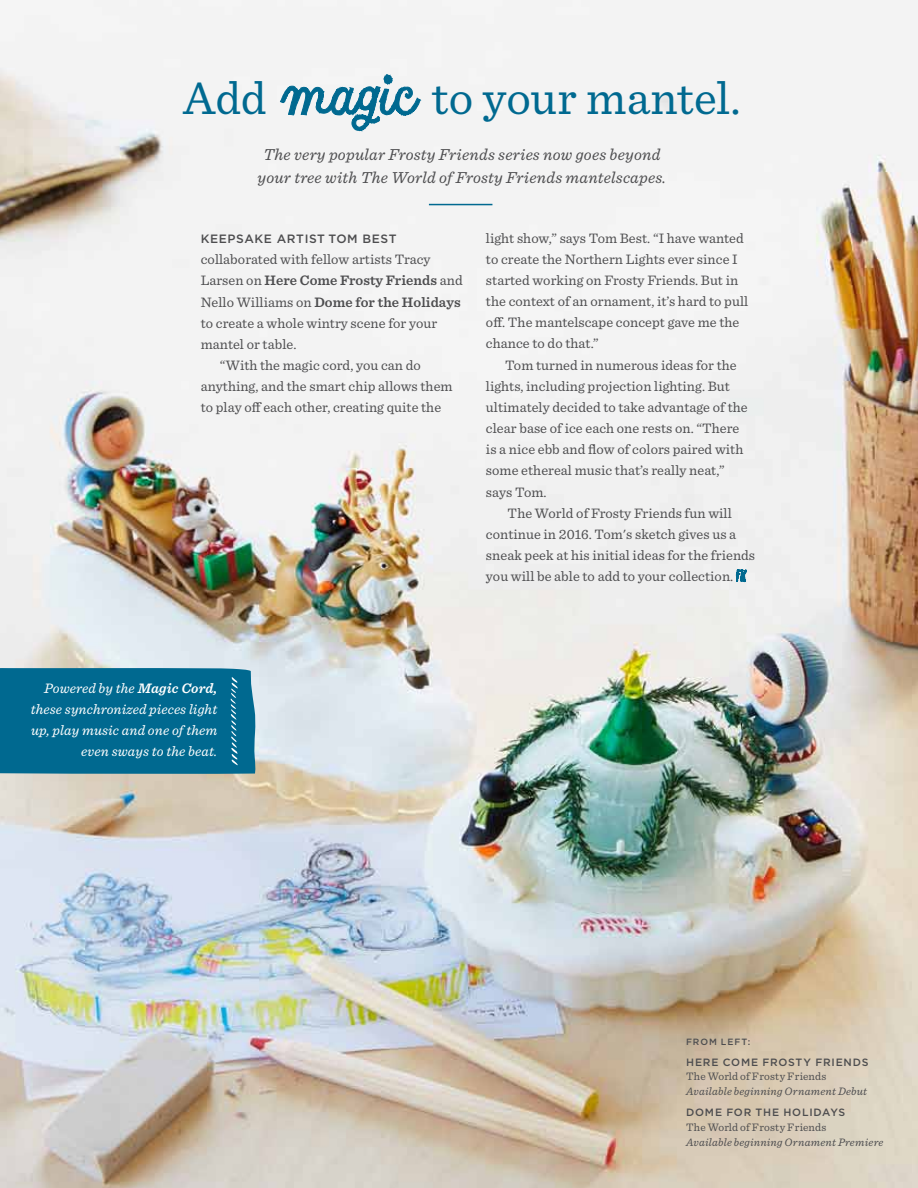
<style>
.page{position:relative;width:918px;height:1188px;background:#fff}
.page>*{position:absolute;margin:0;border:0;box-sizing:border-box;transform-origin:0 0}
.t1{font:48px "Sentinel";color:#006990}
.t2{font:italic 16.65px/22.6px "Sentinel";letter-spacing:.015em;color:#4d4d4f;text-align:center}
.t3{font:14.4px/21.1px "Sentinel";letter-spacing:.005em;color:#4d4d4f}
.t4{font:italic 14.4px/21.1px "Sentinel";letter-spacing:.01em;color:#fff;text-align:right}
.t5{font:600 14.4px "Sentinel";letter-spacing:.005em;color:#4d4d4f}
.t6{font:500 12.15px "Gotham";letter-spacing:.05em;color:#4d4d4f}
.t7{font:italic 11.4px "Sentinel";letter-spacing:.015em;color:#4d4d4f}
.t8{font:11.4px "Sentinel";letter-spacing:.015em;color:#4d4d4f}
.t9{font:500 10.65px "Gotham";letter-spacing:.08em;color:#4d4d4f}
.t10{font:500 9px "Gotham";letter-spacing:.105em;color:#4d4d4f}
.s1{font-family:"Gingerbread Rough Aa";font-size:72.45px}
.s2{font-weight:400}
.s3{font-family:"Pumpkin Spice Rough Aa";font-size:12.15px;color:#006990}
.s4{font-weight:600}
</style>
<div class="page">
<img style="left:0;top:0;width:918px;height:1188px">
<svg style="left:736px;top:570px;width:10px;height:15px"></svg>
<hr style="left:429px;top:204px;width:63px;height:1px;background:#006990">
<svg style="left:280px;top:74px;width:141px;height:58px"></svg>
<div style="left:0;top:668px;width:256px;height:106px;background:#006990"></div>
<h1 class="t1" style="left:183px;top:62px;width:559px">Add <span class="s1">magic</span> to your mantel.</h1>
<p class="t2" style="left:258px;top:142px;width:410px">The very popular Frosty Friends series now goes beyond your tree with The World of Frosty Friends mantelscapes.</p>
<p class="t6" style="left:201px;top:231px;width:197px">KEEPSAKE ARTIST TOM BEST</p>
<p class="t3" style="left:201px;top:248px;width:231px">collaborated with fellow artists Tracy</p>
<p class="t5" style="left:201px;top:270px;width:263px"><span class="s2">Larsen on</span> Here Come Frosty Friends <span class="s2">and</span></p>
<p class="t5" style="left:201px;top:291px;width:261px"><span class="s2">Nello Williams on</span> Dome for the Holidays</p>
<p class="t3" style="left:201px;top:312px;width:238px">to create a whole wintry scene for your</p>
<p class="t3" style="left:201px;top:333px;width:97px">mantel or table.</p>
<p class="t3" style="left:220px;top:354px;width:203px">“With the magic cord, you can do</p>
<p class="t3" style="left:201px;top:375px;width:253px">anything, and the smart chip allows them</p>
<p class="t3" style="left:201px;top:396px;width:242px">to play off each other, creating quite the</p>
<p class="t3" style="left:486px;top:226px;width:264px">light show,” says Tom Best. “I have wanted to create the Northern Lights ever since I started working on Frosty Friends. But in the context of an ornament, it’s hard to pull off. The mantelscape concept gave me the chance to do that.”</p>
<p class="t3" style="left:486px;top:353px;width:263px;text-indent:19px">Tom turned in numerous ideas for the lights, including projection lighting. But ultimately decided to take advantage of the clear base of ice each one rests on. “There is a nice ebb and flow of colors paired with some ethereal music that’s really neat,” says Tom.</p>
<p class="t3" style="left:486px;top:501px;width:271px;text-indent:22px">The World of Frosty Friends fun will continue in 2016. Tom's sketch gives us a sneak peek at his initial ideas for the friends you will be able to add to your collection. <span class="s3">FK</span></p>
<p class="t4" style="left:31px;top:677px;width:188px">Powered by the <span class="s4">Magic Cord, </span>these synchronized pieces light up, play music and one of them even sways to the beat.</p>
<p class="t10" style="left:686px;top:1036px;width:66px">FROM LEFT:</p>
<p class="t9" style="left:686px;top:1055px;width:184px">HERE COME FROSTY FRIENDS</p>
<p class="t8" style="left:686px;top:1068px;width:142px">The World of Frosty Friends</p>
<p class="t7" style="left:686px;top:1083px;width:183px">Available beginning Ornament Debut</p>
<p class="t9" style="left:686px;top:1105px;width:161px">DOME FOR THE HOLIDAYS</p>
<p class="t8" style="left:686px;top:1118px;width:142px">The World of Frosty Friends</p>
<p class="t7" style="left:686px;top:1133px;width:199px">Available beginning Ornament Premiere</p>
</div>
